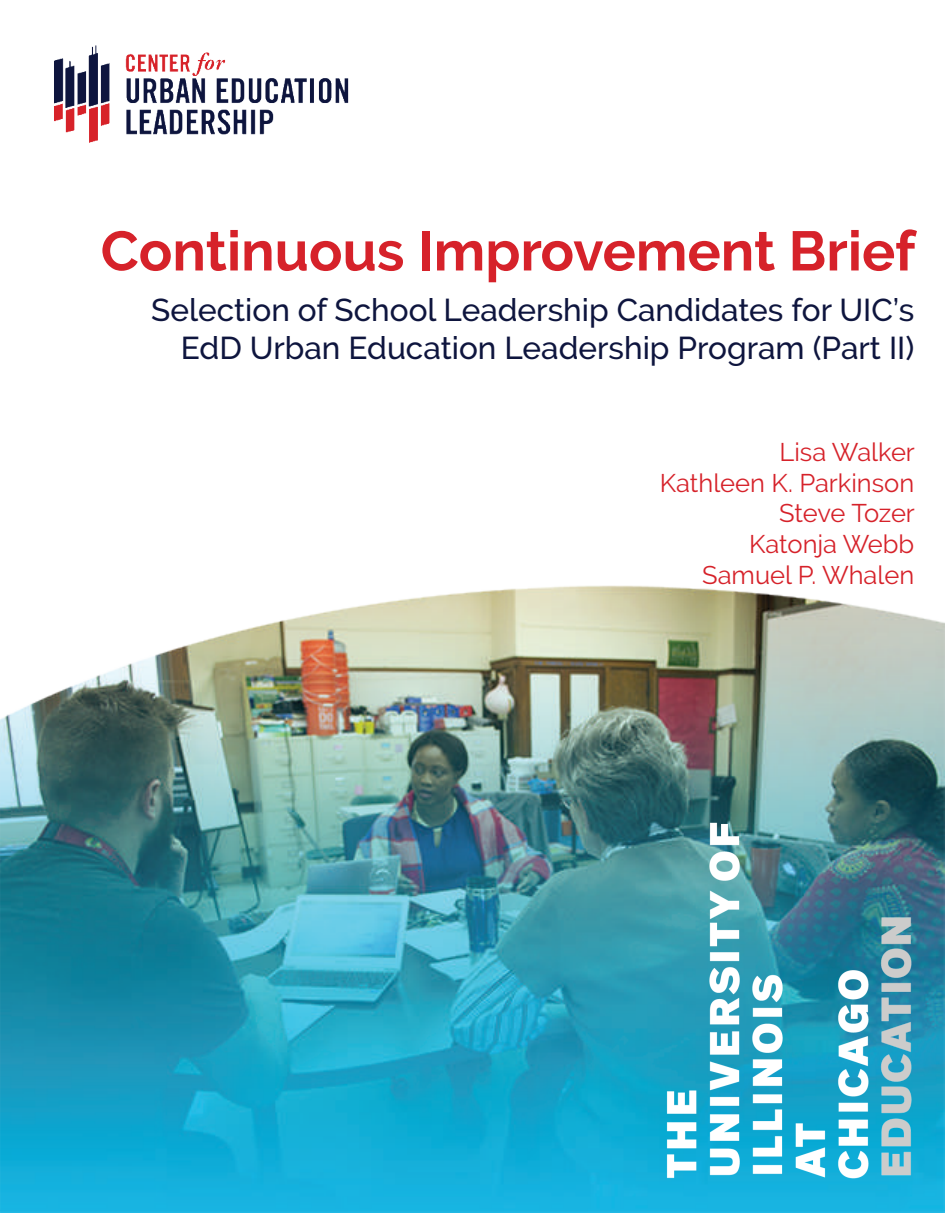
<style>
.page{position:relative;width:945px;height:1215px;background:#fff}
.page>*{position:absolute;margin:0;border:0;box-sizing:border-box;transform-origin:0 0}
.t1{font:700 55.5px "Raleway";color:#d6222a}
.t2{font:500 31.5px/37.8px "Raleway";color:#0e153e;text-align:right}
.t3{font:25.5px/30.6px "Raleway";color:#d6222a;text-align:right}
</style>
<div class="page">
<img style="left:54px;top:45px;width:295px;height:98px">
<img style="left:0;top:585px;width:944px;height:628px">
<img style="left:637px;top:794px;width:302px;height:412px">
<h1 class="t1" style="left:101px;top:219px;width:816px">Continuous Improvement Brief</h1>
<p class="t2" style="left:151px;top:291px;width:765px">Selection of School Leadership Candidates for UIC’s<br>EdD Urban Education Leadership Program (Part II)</p>
<p class="t3" style="left:660px;top:437px;width:257px">Lisa Walker<br>Kathleen K. Parkinson<br>Steve Tozer<br>Katonja Webb<br>Samuel P. Whalen</p>
</div>
